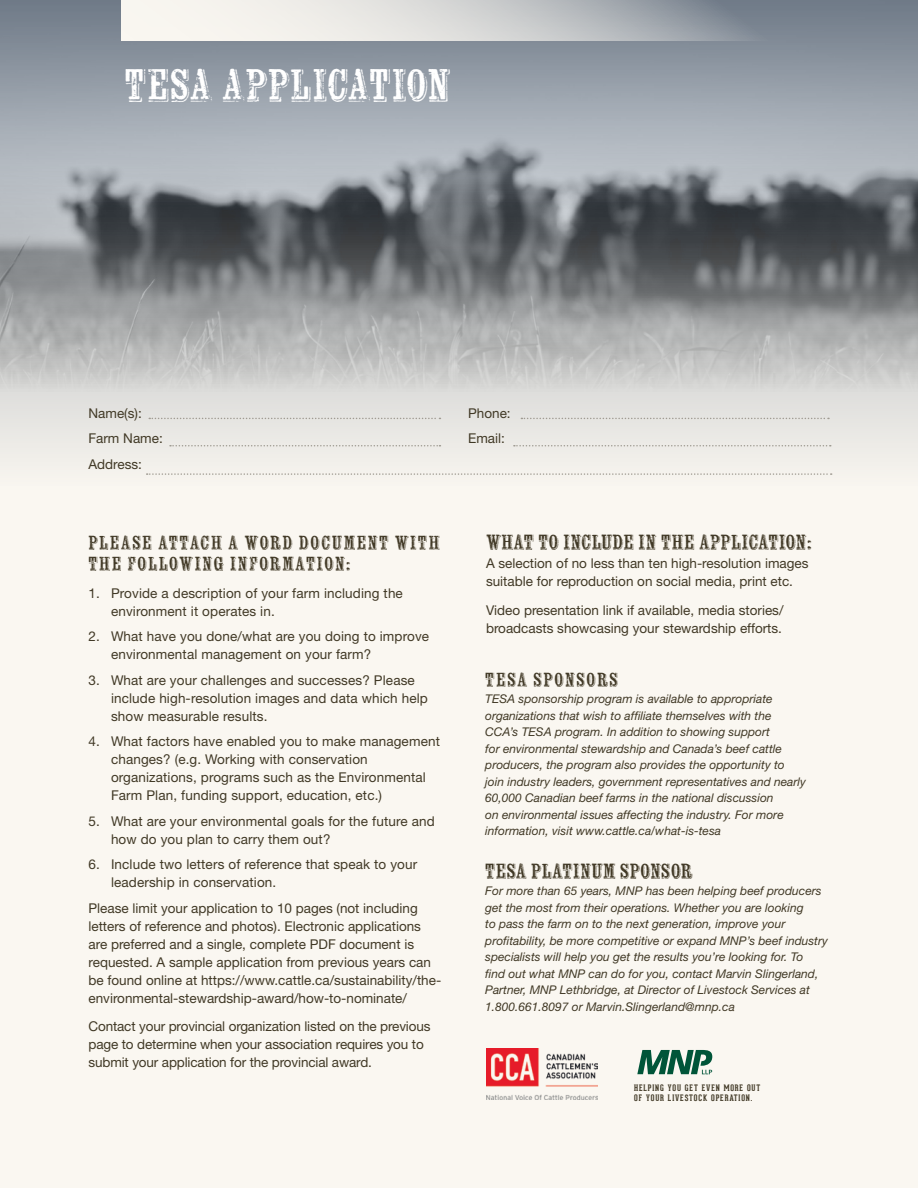
<style>
.page{position:relative;width:918px;height:1188px;background:#faf7f1}
.page>*{position:absolute;margin:0;border:0;box-sizing:border-box;transform-origin:0 0}
.t1{font:45px "Wausau";letter-spacing:-.02em;color:#fff}
.t2{font:21px "Wausau";letter-spacing:-.015em;color:#413926}
.t3{font:19.5px/21px "Wausau";letter-spacing:.045em;color:#413926}
.t4{font:13.5px/18px "Helvetica Neue LT Std";color:#413926}
.t5{font:italic 12px/16.5px "Helvetica Neue LT Std";color:#413926}
.t6{font:700 8.7px/9.9px "Geared Slab";letter-spacing:.1em;color:#413926}
</style>
<div class="page">
<img style="left:0;top:0;width:918px;height:475px">
<svg style="left:122px;top:0;width:674px;height:40px"></svg>
<svg style="left:147px;top:473px;width:685px;height:2px"></svg>
<svg style="left:514px;top:445px;width:317px;height:1px"></svg>
<svg style="left:521px;top:418px;width:308px;height:1px"></svg>
<svg style="left:170px;top:445px;width:270px;height:1px"></svg>
<svg style="left:149px;top:418px;width:291px;height:1px"></svg>
<svg style="left:637px;top:1050px;width:75px;height:24px"></svg>
<img style="left:486px;top:1048px;width:112px;height:52px">
<h1 class="t1" style="left:124px;top:56px;width:329px">TESA APPLICATION</h1>
<p class="t4" style="left:88px;top:400px;width:76px;line-height:25.5px">Name(s):<br>Farm Name:<br>Address:</p>
<p class="t4" style="left:468px;top:400px;width:44px;line-height:25.5px">Phone:<br>Email:</p>
<h3 class="t3" style="left:88px;top:533px;width:353px">PLEASE ATTACH A WORD DOCUMENT WITH<br>THE FOLLOWING INFORMATION:</h3>
<p class="t4" style="left:111px;top:584px;width:293px;text-indent:-23px">1. Provide a description of your farm including the environment it operates in.</p>
<p class="t4" style="left:111px;top:627px;width:320px;text-indent:-23px">2. What have you done/what are you doing to improve environmental management on your farm?</p>
<p class="t4" style="left:111px;top:671px;width:318px;text-indent:-23px">3. What are your challenges and successes? Please include high-resolution images and data which help show measurable results.</p>
<p class="t4" style="left:111px;top:732px;width:330px;text-indent:-23px">4. What factors have enabled you to make management changes? (e.g. Working with conservation organizations, programs such as the Environmental Farm Plan, funding support, education, etc.)</p>
<p class="t4" style="left:111px;top:812px;width:325px;text-indent:-23px">5. What are your environmental goals for the future and how do you plan to carry them out?</p>
<p class="t4" style="left:111px;top:855px;width:308px;text-indent:-23px">6. Include two letters of reference that speak to your leadership in conservation.</p>
<p class="t4" style="left:88px;top:899px;width:354px">Please limit your application to 10 pages (not including letters of reference and photos). Electronic applications are preferred and a single, complete PDF document is requested. A sample application from previous years can be found online at https://www.cattle.ca/sustainability/the&shy;environmental-stewardship-award/how-to-nominate/</p>
<p class="t4" style="left:88px;top:1017px;width:344px">Contact your provincial organization listed on the previous page to determine when your association requires you to submit your application for the provincial award.</p>
<h2 class="t2" style="left:486px;top:528px;width:328px">WHAT TO INCLUDE IN THE APPLICATION:</h2>
<p class="t4" style="left:486px;top:554px;width:324px">A selection of no less than ten high-resolution images suitable for reproduction on social media, print etc.</p>
<p class="t4" style="left:486px;top:601px;width:299px">Video presentation link if available, media stories/ broadcasts showcasing your stewardship efforts.</p>
<h3 class="t3" style="left:485px;top:669px;width:135px">TESA SPONSORS</h3>
<p class="t5" style="left:485px;top:690px;width:322px">TESA sponsorship program is available to appropriate organizations that wish to affiliate themselves with the CCA’s TESA program. In addition to showing support<br>for environmental stewardship and Canada’s beef cattle producers, the program also provides the opportunity to join industry leaders, government representatives and nearly 60,000 Canadian beef farms in the national discussion<br>on environmental issues affecting the industry. For more information, visit www.cattle.ca/what-is-tesa</p>
<h2 class="t2" style="left:485px;top:857px;width:210px">TESA PLATINUM SPONSOR</h2>
<p class="t5" style="left:485px;top:882px;width:344px">For more than 65 years, MNP has been helping beef producers get the most from their operations. Whether you are looking<br>to pass the farm on to the next generation, improve your profitability, be more competitive or expand MNP’s beef industry specialists will help you get the results you’re looking for. To<br>find out what MNP can do for you, contact Marvin Slingerland, Partner, MNP Lethbridge, at Director of Livestock Services at 1.800.661.8097 or Marvin.Slingerland@mnp.ca</p>
<p class="t6" style="left:634px;top:1083px;width:128px">HELPING YOU GET EVEN MORE OUT<br>OF YOUR LIVESTOCK OPERATION.</p>
</div>
